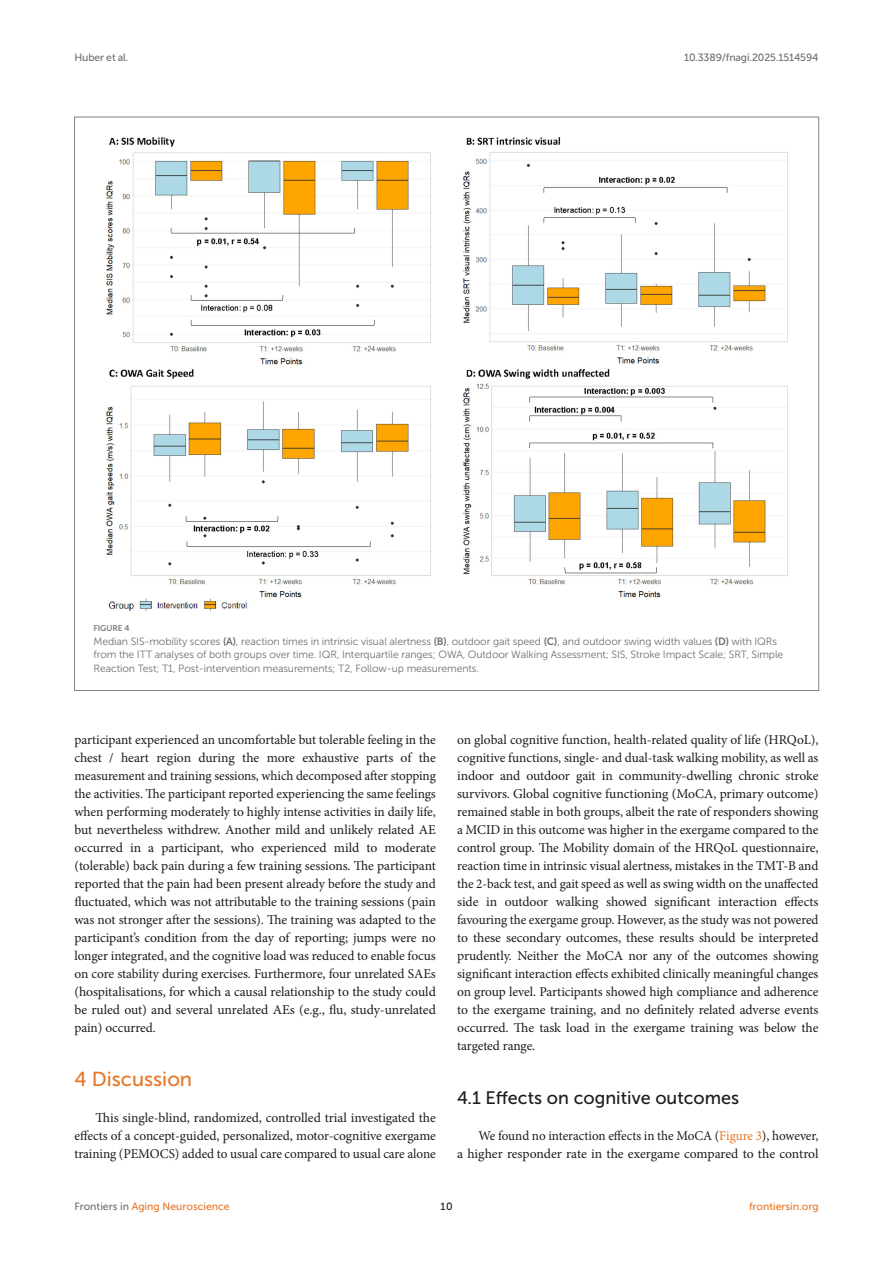
<style>
.page{position:relative;width:893px;height:1263px;background:#fff}
.page>*{position:absolute;margin:0;border:0;box-sizing:border-box;transform-origin:0 0}
.HEAD_1{font:20.25px "Museo Sans 500";color:#e87626}
.HEAD_2{font:18px "Museo Sans 500";color:#1b1c1b}
.TEXT{font:13.5px/18px "Minion Pro";letter-spacing:-.005em;color:#1b1c1b;text-align:justify}
.FIG_LEG{font:10.5px/13.5px "Museo Sans 300";letter-spacing:-.01em;color:#706f70}
.t1{font:10.5px "Museo Sans 500";color:#e87626}
.t2{font:10.5px "Museo Sans 500";letter-spacing:-.015em;color:#706f70}
.t3{font:10.5px "Museo Sans 500";color:#1b1c1b}
.FIG_HD{font:8.25px "Museo Sans 700";letter-spacing:-.01em;color:#7e7f7f}
.s1{font-family:"Museo Sans 700"}
.s2{color:#e87626}
.s3{color:#706f70}
</style>
<div class="page">
<img style="left:106px;top:137px;width:682px;height:474px">
<p class="t2" style="left:74px;top:51px;width:56px">Huber et al.</p>
<p class="t2" style="left:684px;top:51px;width:136px">10.3389/fnagi.2025.1514594</p>
<p class="FIG_HD" style="left:94px;top:624px;width:37px">FIGURE 4</p>
<p class="FIG_LEG" style="left:94px;top:634px;width:691px">Median SIS-mobility scores <span class="s1">(A)</span>, reaction times in intrinsic visual alertness <span class="s1">(B)</span>, outdoor gait speed <span class="s1">(C)</span>, and outdoor swing width values <span class="s1">(D)</span> with IQRs from the ITT analyses of both groups over time. IQR, Interquartile ranges; OWA, Outdoor Walking Assessment; SIS, Stroke Impact Scale; SRT, Simple<br>Reaction Test; T1, Post-intervention measurements; T2, Follow-up measurements.</p>
<p class="TEXT" style="left:74px;top:731px;width:363px">participant experienced an uncomfortable but tolerable feeling in the chest / heart region during the more exhaustive parts of the measurement and training sessions, which decomposed after stopping the activities. The participant reported experiencing the same feelings when performing moderately to highly intense activities in daily life, but nevertheless withdrew. Another mild and unlikely related AE occurred in a participant, who experienced mild to moderate (tolerable) back pain during a few training sessions. The participant reported that the pain had been present already before the study and fluctuated, which was not attributable to the training sessions (pain was not stronger after the sessions). The training was adapted to the participant’s condition from the day of reporting; jumps were no longer integrated, and the cognitive load was reduced to enable focus on core stability during exercises. Furthermore, four unrelated SAEs (hospitalisations, for which a causal relationship to the study could be ruled out) and several unrelated AEs (e.g., flu, study-unrelated pain) occurred.</p>
<p class="HEAD_1" style="left:74px;top:1068px;width:119px">4 Discussion</p>
<p class="TEXT" style="left:74px;top:1109px;width:363px;text-indent:21px">This single-blind, randomized, controlled trial investigated the effects of a concept-guided, personalized, motor-cognitive exergame training (PEMOCS) added to usual care compared to usual care alone</p>
<p class="TEXT" style="left:457px;top:731px;width:363px">on global cognitive function, health-related quality of life (HRQoL), cognitive functions, single- and dual-task walking mobility, as well as indoor and outdoor gait in community-dwelling chronic stroke survivors. Global cognitive functioning (MoCA, primary outcome) remained stable in both groups, albeit the rate of responders showing a MCID in this outcome was higher in the exergame compared to the control group. The Mobility domain of the HRQoL questionnaire, reaction time in intrinsic visual alertness, mistakes in the TMT-B and the 2-back test, and gait speed as well as swing width on the unaffected side in outdoor walking showed significant interaction effects favouring the exergame group. However, as the study was not powered to these secondary outcomes, these results should be interpreted prudently. Neither the MoCA nor any of the outcomes showing significant interaction effects exhibited clinically meaningful changes on group level. Participants showed high compliance and adherence to the exergame training, and no definitely related adverse events occurred. The task load in the exergame training was below the targeted range.</p>
<p class="HEAD_2" style="left:457px;top:1088px;width:284px">4.1 Effects on cognitive outcomes</p>
<p class="TEXT" style="left:457px;top:1127px;width:363px;text-align:right">We found no interaction effects in the MoCA (<span class="s2">Figure 3</span>), however,<br>a higher responder rate in the exergame compared to the control</p>
<p class="t1" style="left:74px;top:1200px;width:157px"><span class="s3">Frontiers in</span> Aging Neuroscience</p>
<p class="t3" style="left:440px;top:1200px;width:14px">10</p>
<p class="t1" style="left:749px;top:1200px;width:71px">frontiersin.org</p>
</div>
